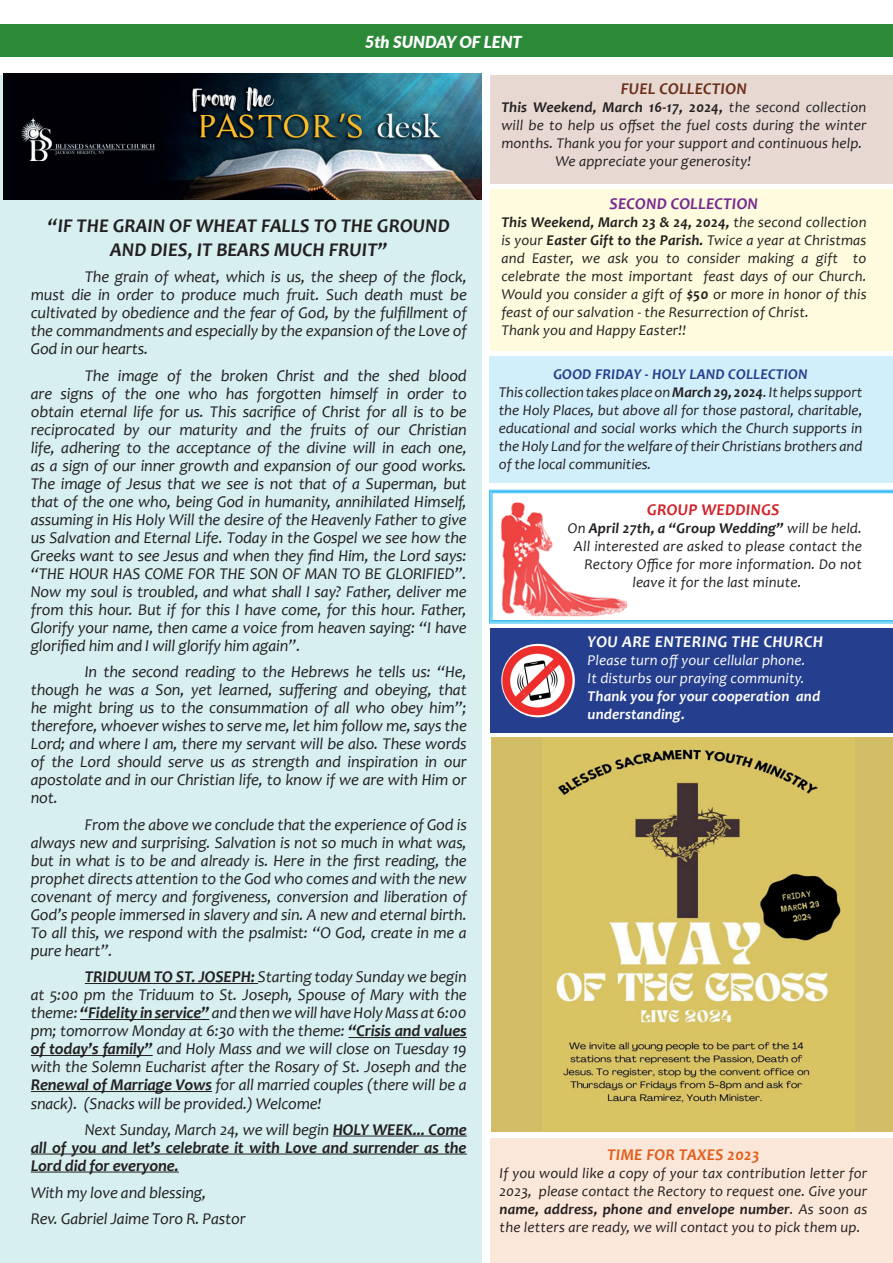
<style>
.page{position:relative;width:893px;height:1263px;background:#fff}
.page>*{position:absolute;margin:0;border:0;box-sizing:border-box;transform-origin:0 0}
.t1{font:italic 700 19.5px/23.4px "Candara";color:#231f20;text-align:center}
.t2{font:italic 16.5px/18px "Candara";letter-spacing:-.01em;color:#231f20;text-align:justify}
.t3{font:italic 700 16.5px/18px "Candara";letter-spacing:-.01em;color:#231f20;text-align:justify}
.t4{font:italic 700 16.5px "Candara";letter-spacing:.02em;color:#fff}
.t5{font:italic 700 16.5px "Candara";letter-spacing:.01em;color:#752b91}
.t6{font:italic 700 16.5px "Candara";letter-spacing:.01em;color:#e15f1d}
.t7{font:italic 900 16.5px "Lato";color:#fff}
.t8{font:italic 700 16.5px "Candara";letter-spacing:.01em;color:#6c2f1c}
.t9{font:italic 700 16.5px "Candara";letter-spacing:.01em;color:#d1232a}
.t10{font:italic 15px/18px "Candara";letter-spacing:.01em;color:#231f20}
.t11{font:italic 700 15px "Candara";letter-spacing:.01em;color:#231f20}
.t12{font:italic 15px/18px "Candara";letter-spacing:.01em;color:#fff}
.t13{font:italic 700 15px/18px "Candara";letter-spacing:.01em;color:#fff}
.s1{font-weight:700}
.s2{font-weight:400}
.s3{font-weight:700;color:#253f8e}
</style>
<div class="page">
<div style="left:492px;top:737px;width:401px;height:395px;background:#d1bd66"></div>
<div style="left:0;top:24px;width:893px;height:33px;background:#2b8938"></div>
<div style="left:0;top:75px;width:482px;height:1188px;background:#d7efef"></div>
<img style="left:4px;top:74px;width:478px;height:126px">
<hr style="left:85px;top:983px;width:173px;height:1px;background:#231f20">
<hr style="left:80px;top:1019px;width:129px;height:1px;background:#231f20">
<hr style="left:348px;top:1037px;width:119px;height:1px;background:#231f20">
<hr style="left:31px;top:1055px;width:122px;height:1px;background:#231f20">
<hr style="left:31px;top:1091px;width:181px;height:1px;background:#231f20">
<hr style="left:333px;top:1136px;width:134px;height:1px;background:#231f20">
<hr style="left:31px;top:1154px;width:436px;height:1px;background:#231f20">
<hr style="left:31px;top:1172px;width:148px;height:1px;background:#231f20">
<div style="left:490px;top:75px;width:403px;height:108px;background:#e7d9d2"></div>
<div style="left:490px;top:190px;width:403px;height:161px;background:#fffbde"></div>
<svg style="left:492px;top:492px;width:401px;height:129px"></svg>
<div style="left:489px;top:357px;width:404px;height:126px;background:#d1eefb"></div>
<img style="left:501px;top:503px;width:126px;height:113px">
<div style="left:490px;top:1139px;width:403px;height:124px;background:#fbe7d9"></div>
<div style="left:490px;top:628px;width:403px;height:105px;background:#253f8e"></div>
<img style="left:501px;top:644px;width:74px;height:73px;border-radius:37px">
<img style="left:556px;top:746px;width:286px;height:358px">
<p class="t7" style="left:365px;top:29px;width:159px">5th SUNDAY OF LENT</p>
<p class="t1" style="left:48px;top:214px;width:403px">“IF THE GRAIN OF WHEAT FALLS TO THE GROUND<br>AND DIES, IT BEARS MUCH FRUIT”</p>
<p class="t2" style="left:31px;top:268px;width:438px;text-indent:54px">The grain of wheat, which is us, the sheep of the flock, must die in order to produce much fruit. Such death must be cultivated by obedience and the fear of God, by the fulfillment of the commandments and especially by the expansion of the Love of God in our hearts.</p>
<p class="t2" style="left:31px;top:366px;width:438px;text-indent:54px">The image of the broken Christ and the shed blood are signs of the one who has forgotten himself in order to obtain eternal life for us. This sacrifice of Christ for all is to be reciprocated by our maturity and the fruits of our Christian life, adhering to the acceptance of the divine will in each one, as a sign of our inner growth and expansion of our good works.<br>The image of Jesus that we see is not that of a Superman, but that of the one who, being God in humanity, annihilated Himself, assuming in His Holy Will the desire of the Heavenly Father to give us Salvation and Eternal Life. Today in the Gospel we see how the Greeks want to see Jesus and when they find Him, the Lord says: “THE HOUR HAS COME FOR THE SON OF MAN TO BE GLORIFIED”.<br>Now my soul is troubled, and what shall I say? Father, deliver me from this hour. But if for this I have come, for this hour. Father, Glorify your name, then came a voice from heaven saying: “I have glorified him and I will glorify him again”.</p>
<p class="t2" style="left:31px;top:663px;width:438px;text-indent:54px">In the second reading to the Hebrews he tells us: “He, though he was a Son, yet learned, suffering and obeying, that he might bring us to the consummation of all who obey him”; therefore, whoever wishes to serve me, let him follow me, says the Lord; and where I am, there my servant will be also. These words of the Lord should serve us as strength and inspiration in our apostolate and in our Christian life, to know if we are with Him or not.</p>
<p class="t2" style="left:31px;top:815px;width:438px;text-indent:54px">From the above we conclude that the experience of God is always new and surprising. Salvation is not so much in what was, but in what is to be and already is. Here in the first reading, the prophet directs attention to the God who comes and with the new covenant of mercy and forgiveness, conversion and liberation of God’s people immersed in slavery and sin. A new and eternal birth.<br>To all this, we respond with the psalmist: “O God, create in me a pure heart”.</p>
<p class="t2" style="left:31px;top:968px;width:438px;text-indent:54px"><span class="s1">TRIDUUM TO ST. JOSEPH:</span> Starting today Sunday we begin at 5:00 pm the Triduum to St. Joseph, Spouse of Mary with the theme: <span class="s1">“Fidelity in service”</span> and thenwewill haveHolyMass at 6:00 pm; tomorrow Monday at 6:30 with the theme: <span class="s1">“Crisis and values of today’s family”</span> and Holy Mass and we will close on Tuesday 19 with the Solemn Eucharist after the Rosary of St. Joseph and the <span class="s1">Renewal of Marriage Vows</span> for all married couples (there will be a snack). (Snacks will be provided.) Welcome!</p>
<p class="t3" style="left:31px;top:1120px;width:437px;text-indent:54px"><span class="s2">Next Sunday, March 24, we will begin</span> HOLY WEEK... Come all of you and let’s celebrate it with Love and surrender as the Lord did for everyone.</p>
<p class="t2" style="left:31px;top:1179px;width:217px;line-height:26.5px">With my love and blessing,<br>Rev. Gabriel Jaime Toro R. Pastor</p>
<p class="t8" style="left:621px;top:79px;width:128px">FUEL COLLECTION</p>
<p class="t11" style="left:501px;top:98px;width:367px">This Weekend, March 16-17, 2024, <span class="s2">the second collection</span></p>
<p class="t10" style="left:501px;top:116px;width:367px">will be to help us offset the fuel costs during the winter</p>
<p class="t10" style="left:501px;top:134px;width:363px">months. Thank you for your support and continuous help.</p>
<p class="t10" style="left:555px;top:152px;width:197px">We appreciate your generosity!</p>
<p class="t5" style="left:609px;top:193px;width:150px">SECOND COLLECTION</p>
<p class="t10" style="left:501px;top:213px;width:367px"><span class="s1">This Weekend, March 23 &amp; 24, 2024,</span> the second collection is your <span class="s1">Easter Gift to the Parish.</span> Twice a year at Christmas and Easter, we ask you to consider making a gift to celebrate the most important feast days of our Church.<br>Would you consider a gift of <span class="s1">$50</span> or more in honor of this feast of our salvation - the Resurrection of Christ.<br>Thank you and Happy Easter!!</p>
<p class="t10" style="left:499px;top:364px;width:365px;text-indent:55px"><span class="s3">GOOD FRIDAY - HOLY LAND COLLECTION<br></span>This collection takesplace on<span class="s1">March 29, 2024</span>. It helpssupport the Holy Places, but above all for those pastoral, charitable, educational and social works which the Church supports in the Holy Land for the welfare of their Christians brothers and of the local communities.</p>
<p class="t9" style="left:647px;top:499px;width:134px">GROUP WEDDINGS</p>
<p class="t11" style="left:568px;top:518px;width:295px"><span class="s2">On</span> April 27th, a “Group Wedding” <span class="s2">will be held.</span></p>
<p class="t10" style="left:574px;top:536px;width:290px">All interested are asked to please contact the</p>
<p class="t10" style="left:584px;top:554px;width:279px">Rectory Office for more information. Do not</p>
<p class="t10" style="left:632px;top:572px;width:171px">leave it for the last minute.</p>
<p class="t4" style="left:588px;top:631px;width:237px">YOU ARE ENTERING THE CHURCH</p>
<p class="t12" style="left:588px;top:651px;width:219px">Please turn off your cellular phone.<br>It disturbs our praying community.</p>
<p class="t13" style="left:588px;top:687px;width:234px">Thank you for your cooperation and understanding.</p>
<p class="t6" style="left:607px;top:1144px;width:154px">TIME FOR TAXES 2023</p>
<p class="t10" style="left:500px;top:1164px;width:369px;text-align:justify">If you would like a copy of your tax contribution letter for 2023, please contact the Rectory to request one. Give your <span class="s1">name, address, phone and envelope number</span>. As soon as the letters are ready, we will contact you to pick them up.</p>
</div>
